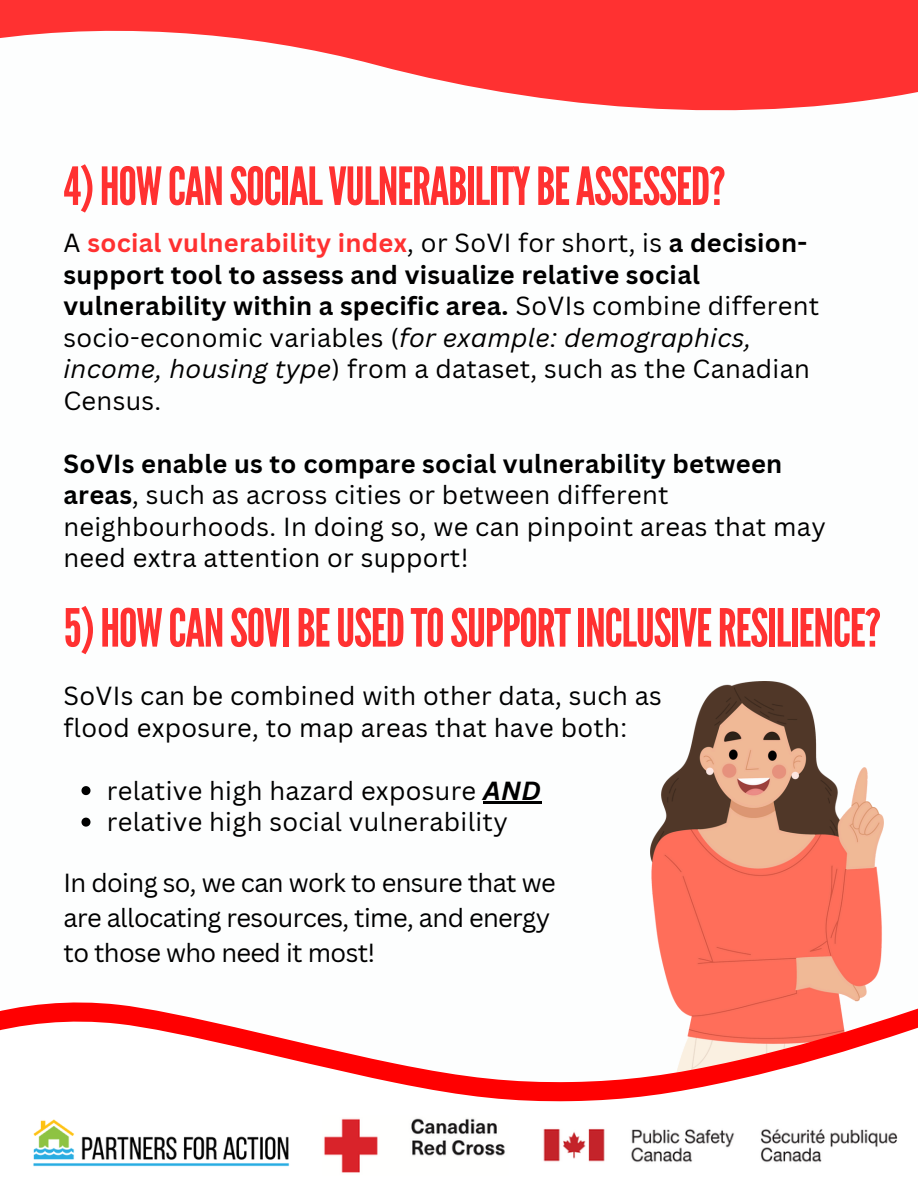
<style>
.page{position:relative;width:918px;height:1188px;background:#fff}
.page>*{position:absolute;margin:0;border:0;box-sizing:border-box;transform-origin:0 0}
.t1{font:52.5px "League Gothic";letter-spacing:-.025em;color:#ff3131}
.t2{font:25.5px/31.5px "Canva Sans";letter-spacing:.01em;color:#000}
.t3{font:25.5px/34.8px "Canva Sans";letter-spacing:-.025em;color:#000}
.s1{font-weight:700;color:#ff3131}
.s2{font-weight:700}
.s3{font-style:italic}
.s4{font-weight:700;font-style:italic}
</style>
<div class="page">
<svg style="left:0;top:0;width:918px;height:111px;fill:#ff3131"></svg>
<img style="left:650px;top:681px;width:233px;height:316px">
<svg style="left:0;top:997px;width:918px;height:20px"></svg>
<svg style="left:0;top:1017px;width:918px;height:85px"></svg>
<img style="left:33px;top:1119px;width:257px;height:48px">
<img style="left:324px;top:1118px;width:181px;height:55px">
<img style="left:543px;top:1128px;width:355px;height:34px">
<svg style="left:81px;top:786px;width:9px;height:9px"></svg>
<hr style="left:483px;top:802px;width:58px;height:2px;background:#000">
<svg style="left:81px;top:818px;width:9px;height:9px"></svg>
<p class="t1" style="left:63px;top:156px;width:664px">4)HOWCANSOCIALVULNERABILITYBEASSESSED?</p>
<h1 class="t2" style="left:63px;top:227px;width:757px">A <span class="s1">social vulnerability index</span>, or SoVI for short, is <span class="s2">a decision&shy;support tool to assess and visualize relative social vulnerability within a specific area.</span> SoVIs combine different socio-economic variables (<span class="s3">for example: demographics, income, housing type</span>) from a dataset, such as the Canadian Census.</h1>
<p class="t2" style="left:63px;top:447px;width:764px"><span class="s2">SoVIs enable us to compare social vulnerability between areas</span>, such as across cities or between different neighbourhoods. In doing so, we can pinpoint areas that may need extra attention or support!</p>
<p class="t1" style="left:63px;top:598px;width:819px">5)HOWCANSOVIBEUSEDTOSUPPORTINCLUSIVERESILIENCE?</p>
<p class="t2" style="left:63px;top:679px;width:600px">SoVIs can be combined with other data, such as flood exposure, to map areas that have both:</p>
<p class="t2" style="left:107px;top:774px;width:435px">relative high hazard exposure <span class="s4">AND</span></p>
<p class="t2" style="left:107px;top:805px;width:402px">relative high social vulnerability</p>
<p class="t3" style="left:63px;top:865px;width:494px">In doing so, we can work to ensure that we are allocating resources, time, and energy to those who need it most!</p>
</div>
